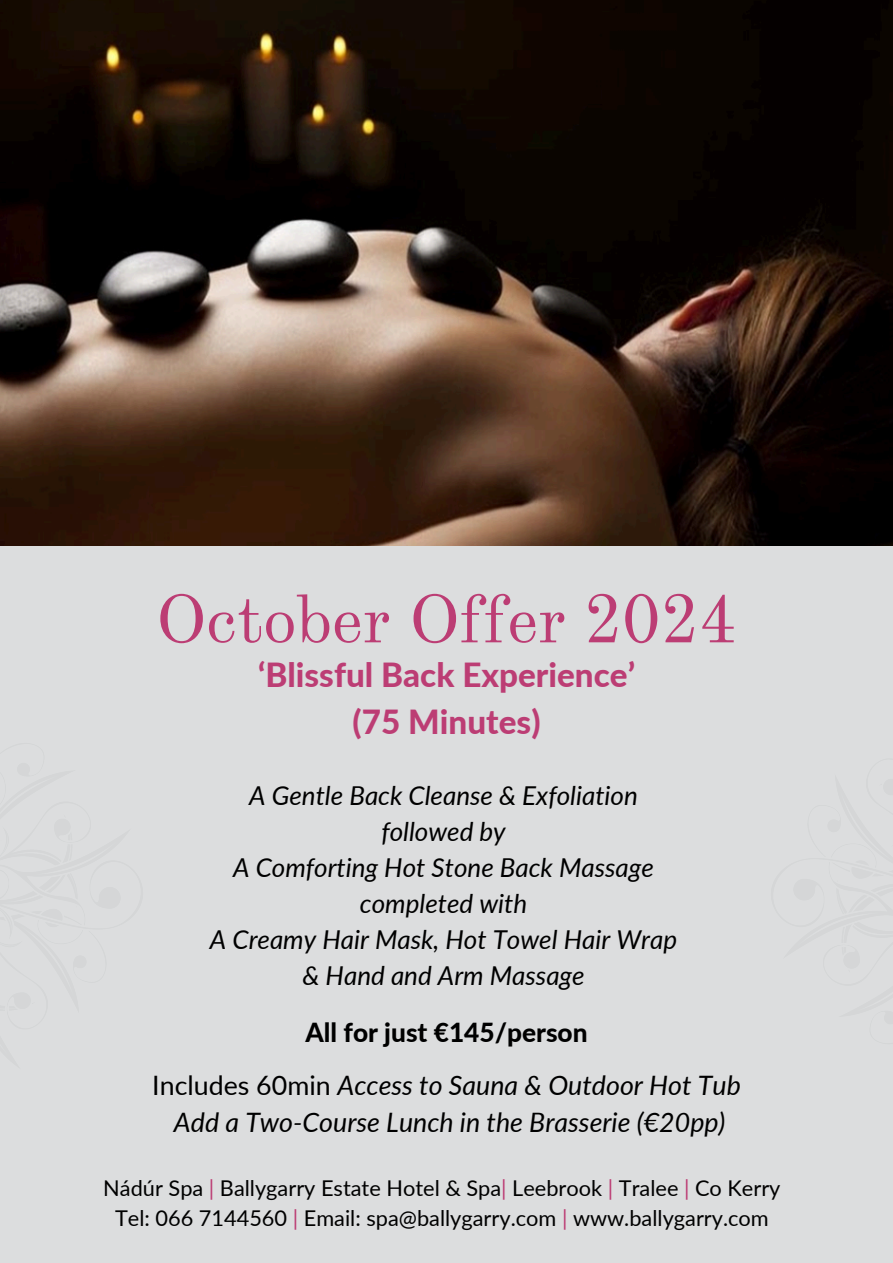
<style>
.page{position:relative;width:893px;height:1263px;background:#dcddde}
.page>*{position:absolute;margin:0;border:0;box-sizing:border-box;transform-origin:0 0}
.t1{font:66.75px "Theano Modern";color:#bc3d74}
.t2{font:800 33.22px "Lato";color:#bc3d74}
.t3{font:italic 26.78px/37.1px "Lato";color:#000;text-align:center}
.t4{font:800 26.25px "Lato";color:#000}
.t5{font:italic 26.03px/36px "Lato";color:#000;text-align:center}
.t6{font:21.75px "Lato";color:#000}
.s1{font-style:normal}
.s2{color:#bc3d74}
</style>
<div class="page">
<img style="left:0;top:0;width:893px;height:545px">
<p class="t1" style="left:156px;top:578px;width:583px">October Offer 2024</p>
<p class="t2" style="left:258px;top:654px;width:378px">‘Blissful Back Experience’</p>
<h3 class="t2" style="left:353px;top:701px;width:189px">(75 Minutes)</h3>
<h4 class="t5" style="left:210px;top:777px;width:469px">A Gentle Back Cleanse &amp; Exfoliation followed by<br>A Comforting Hot Stone Back Massage completed with<br>A Creamy Hair Mask, Hot Towel Hair Wrap &amp; Hand and Arm Massage</h4>
<p class="t4" style="left:305px;top:1015px;width:284px">All for just €145/person</p>
<h4 class="t3" style="left:152px;top:1066px;width:590px"><span class="s1">Includes 60min</span> Access to Sauna &amp; Outdoor Hot Tub<br>Add a Two-Course Lunch in the Brasserie (€20pp)</h4>
<p class="t6" style="left:103px;top:1174px;width:678px">Nádúr Spa <span class="s2">|</span> Ballygarry Estate Hotel &amp; Spa<span class="s2">|</span> Leebrook <span class="s2">|</span> Tralee <span class="s2">|</span> Co Kerry</p>
<h2 class="t6" style="left:115px;top:1204px;width:655px">Tel: 066 7144560 <span class="s2">|</span> Email: spa@ballygarry.com <span class="s2">|</span> www.ballygarry.com</h2>
</div>
